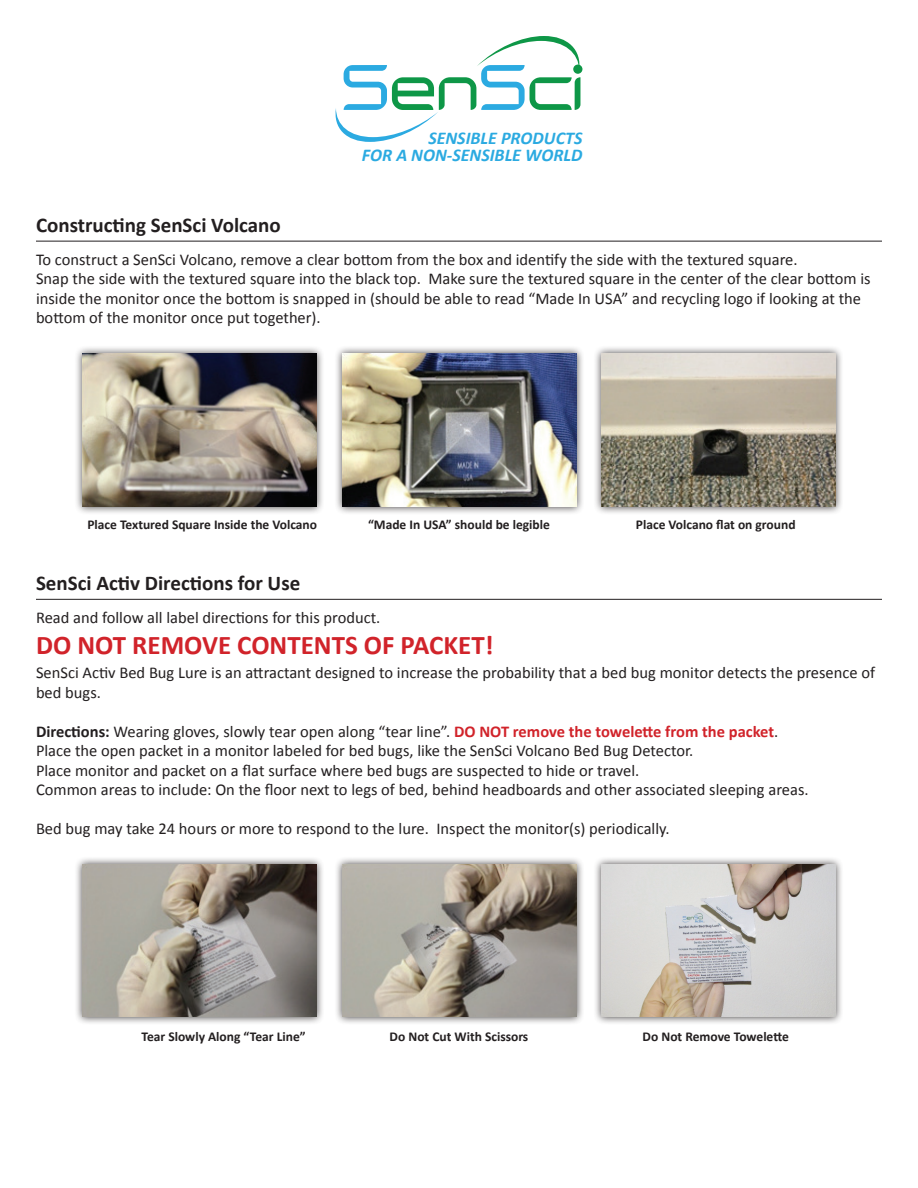
<style>
.page{position:relative;width:918px;height:1188px;background:#fff}
.page>*{position:absolute;margin:0;border:0;box-sizing:border-box;transform-origin:0 0}
.t1{font:700 27px "Calibri";color:#d1232a}
.t2{font:700 21px "Calibri";color:#231f20}
.t3{font:italic 700 18px/16.5px "Calibri";color:#2baae1;text-align:right}
.t4{font:16.5px/19.5px "Calibri";color:#231f20}
.t5{font:700 13.5px "Calibri";color:#231f20}
.s1{font-weight:700}
.s2{font-weight:700;color:#d1232a}
</style>
<div class="page">
<hr style="left:36px;top:241px;width:846px;height:1px;background:#231f20">
<hr style="left:36px;top:599px;width:846px;height:1px;background:#231f20">
<svg style="left:335px;top:36px;width:247px;height:106px"></svg>
<div style="left:75px;top:345px;width:250px;height:170px;background:#231f20;opacity:.8"></div>
<img style="left:83px;top:354px;width:234px;height:153px">
<div style="left:334px;top:345px;width:250px;height:170px;background:#231f20;opacity:.85"></div>
<img style="left:342px;top:354px;width:234px;height:153px">
<div style="left:593px;top:345px;width:250px;height:170px;background:#231f20;opacity:.85"></div>
<img style="left:601px;top:354px;width:234px;height:153px">
<div style="left:75px;top:856px;width:250px;height:169px;background:#231f20;opacity:.85"></div>
<img style="left:83px;top:864px;width:234px;height:153px">
<div style="left:334px;top:856px;width:250px;height:169px;background:#231f20;opacity:.85"></div>
<img style="left:342px;top:864px;width:234px;height:153px">
<div style="left:593px;top:856px;width:250px;height:169px;background:#231f20;opacity:.85"></div>
<img style="left:601px;top:864px;width:234px;height:153px">
<p class="t3" style="left:362px;top:130px;width:222px">SENSIBLE PRODUCTS<br>FOR A NON-SENSIBLE WORLD</p>
<p class="t2" style="left:36px;top:211px;width:246px">Constructing SenSci Volcano</p>
<p class="t4" style="left:36px;top:250px;width:836px">To construct a SenSci Volcano, remove a clear bottom from the box and identify the side with the textured square.<br>Snap the side with the textured square into the black top. Make sure the textured square in the center of the clear bottom is inside the monitor once the bottom is snapped in (should be able to read “Made In USA” and recycling logo if looking at the bottom of the monitor once put together).</p>
<p class="t5" style="left:87px;top:516px;width:231px">Place Textured Square Inside the Volcano</p>
<p class="t5" style="left:368px;top:516px;width:183px">“Made In USA” should be legible</p>
<p class="t5" style="left:636px;top:516px;width:161px">Place Volcano flat on ground</p>
<p class="t2" style="left:36px;top:570px;width:266px">SenSci Activ Directions for Use</p>
<p class="t4" style="left:36px;top:608px;width:346px">Read and follow all label directions for this product.</p>
<h1 class="t1" style="left:36px;top:628px;width:459px">DO NOT REMOVE CONTENTS OF PACKET!</h1>
<p class="t4" style="left:36px;top:663px;width:841px">SenSci Activ Bed Bug Lure is an attractant designed to increase the probability that a bed bug monitor detects the presence of bed bugs.</p>
<p class="t4" style="left:36px;top:722px;width:774px"><span class="s1">Directions:</span> Wearing gloves, slowly tear open along “tear line”. <span class="s2">DO NOT remove the towelette from the packet</span>.<br>Place the open packet in a monitor labeled for bed bugs, like the SenSci Volcano Bed Bug Detector.<br>Place monitor and packet on a flat surface where bed bugs are suspected to hide or travel.<br>Common areas to include: On the floor next to legs of bed, behind headboards and other associated sleeping areas.</p>
<p class="t4" style="left:36px;top:819px;width:635px">Bed bug may take 24 hours or more to respond to the lure. Inspect the monitor(s) periodically.</p>
<p class="t5" style="left:142px;top:1028px;width:166px">Tear Slowly Along “Tear Line”</p>
<p class="t5" style="left:390px;top:1028px;width:140px">Do Not Cut With Scissors</p>
<p class="t5" style="left:643px;top:1028px;width:148px">Do Not Remove Towelette</p>
</div>
